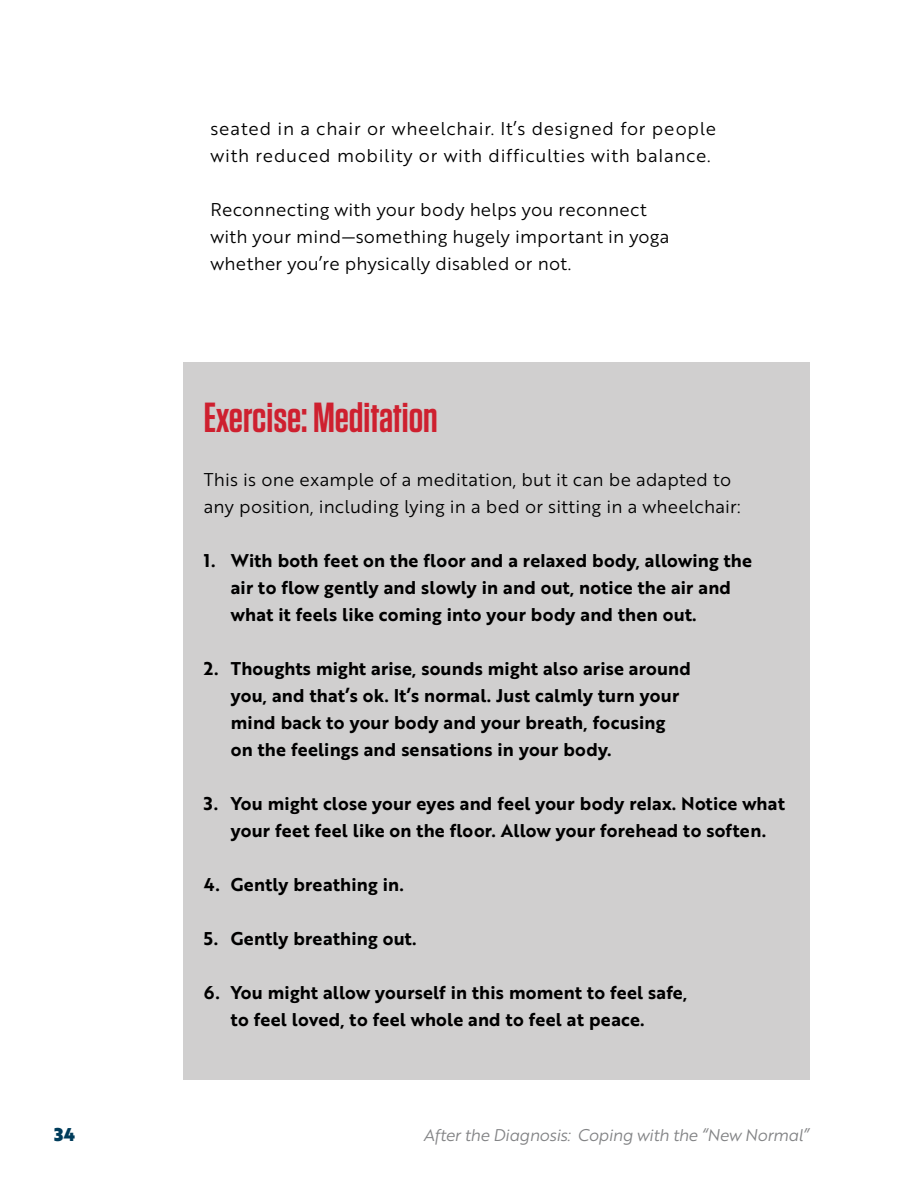
<style>
.page{position:relative;width:918px;height:1188px;background:#fff}
.page>*{position:absolute;margin:0;border:0;box-sizing:border-box;transform-origin:0 0}
.t1{font:600 42px "Tungsten";color:#ce202f}
.t2{font:18px/27px "Brother 1816 Bold";letter-spacing:.01em;color:#000}
.t3{font:18px/27px "Brother 1816 Book";letter-spacing:.01em;color:#000}
.t4{font:18px/27px "Brother 1816 Book";letter-spacing:.04em;color:#000}
.t5{font:18px "Brother 1816 Black";color:#003c5b}
.t6{font:16.5px "Brother 1816 Book Italic";letter-spacing:-.02em;color:#838486}
</style>
<div class="page">
<div style="left:184px;top:363px;width:626px;height:717px;background:#d0cfcf"></div>
<p class="t4" style="left:211px;top:117px;width:507px">seated in a chair or wheelchair. It’s designed for people with reduced mobility or with difficulties with balance.</p>
<p class="t3" style="left:211px;top:198px;width:460px">Reconnecting with your body helps you reconnect with your mind—something hugely important in yoga whether you’re physically disabled or not.</p>
<h1 class="t1" style="left:204px;top:398px;width:236px">Exercise: Meditation</h1>
<p class="t3" style="left:204px;top:468px;width:538px">This is one example of a meditation, but it can be adapted to any position, including lying in a bed or sitting in a wheelchair:</p>
<p class="t2" style="left:231px;top:548px;width:523px;text-indent:-27px">1. With both feet on the floor and a relaxed body, allowing the air to flow gently and slowly in and out, notice the air and what it feels like coming into your body and then out.</p>
<p class="t2" style="left:231px;top:656px;width:462px;text-indent:-27px">2. Thoughts might arise, sounds might also arise around you, and that’s ok. It’s normal. Just calmly turn your mind back to your body and your breath, focusing on the feelings and sensations in your body.</p>
<p class="t2" style="left:204px;top:791px;width:583px;text-align:center">3. You might close your eyes and feel your body relax. Notice what your feet feel like on the floor. Allow your forehead to soften.</p>
<p class="t2" style="left:204px;top:872px;width:202px">4. Gently breathing in.</p>
<p class="t2" style="left:204px;top:926px;width:214px">5. Gently breathing out.</p>
<p class="t2" style="left:231px;top:980px;width:458px;text-indent:-27px">6. You might allow yourself in this moment to feel safe, to feel loved, to feel whole and to feel at peace.</p>
<p class="t5" style="left:54px;top:1128px;width:23px">34</p>
<p class="t6" style="left:423px;top:1128px;width:387px">After the Diagnosis: Coping with the “New Normal”</p>
</div>
